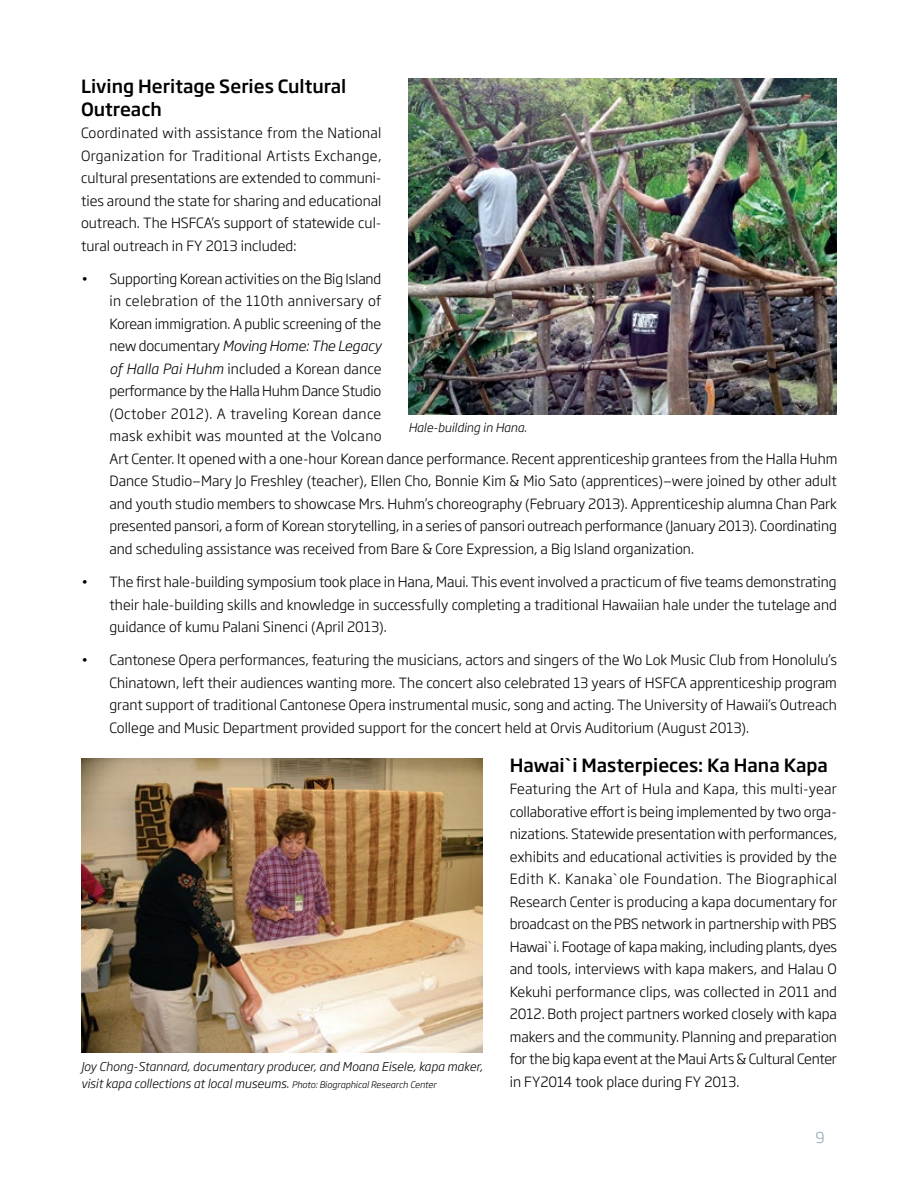
<style>
.page{position:relative;width:918px;height:1188px;background:#fff}
.page>*{position:absolute;margin:0;border:0;box-sizing:border-box;transform-origin:0 0}
.t1{font:500 18px/22.5px "Soho Gothic Std";color:#000}
.t2{font:300 15px "Soho Gothic Std";color:#8ba1af;scale:.96 1}
.t3{font:300 13.95px/22.5px "Soho Gothic Std";color:#000;text-align:justify}
.t4{font:italic 300 12px/16.5px "Soho Gothic Std";color:#000}
.s1{font-style:italic}
.s2{font-size:9px}
</style>
<div class="page">
<img style="left:408px;top:79px;width:429px;height:335px">
<img style="left:81px;top:758px;width:402px;height:295px">
<p class="t1" style="left:81px;top:75px;width:267px">Living Heritage Series Cultural<br>Outreach</p>
<p class="t3" style="left:81px;top:122px;width:302px">Coordinated with assistance from the National Organization for Traditional Artists Exchange, cultural presentations are extended to communi&shy;ties around the state for sharing and educational outreach. The HSFCA’s support of statewide cul&shy;tural outreach in FY 2013 included:</p>
<p class="t3" style="left:109px;top:268px;width:729px;text-align:left;text-indent:-28px">• Supporting Korean activities on the Big Island<br>in celebration of the 110th anniversary of<br>Korean immigration. A public screening of the<br>new documentary <span class="s1">Moving Home: The Legacy<br>of Halla Pai Huhm</span> included a Korean dance<br>performance by the Halla Huhm Dance Studio<br>(October 2012). A traveling Korean dance<br>mask exhibit was mounted at the Volcano<br>Art Center. It opened with a one-hour Korean dance performance. Recent apprenticeship grantees from the Halla Huhm Dance Studio—Mary Jo Freshley (teacher), Ellen Cho, Bonnie Kim &amp; Mio Sato (apprentices)—were joined by other adult and youth studio members to showcase Mrs. Huhm’s choreography (February 2013). Apprenticeship alumna Chan Park presented pansori, a form of Korean storytelling, in a series of pansori outreach performance (January 2013). Coordinating and scheduling assistance was received from Bare &amp; Core Expression, a Big Island organization.</p>
<p class="t3" style="left:109px;top:571px;width:729px;text-indent:-28px">• The first hale-building symposium took place in Hana, Maui. This event involved a practicum of five teams demonstrating their hale-building skills and knowledge in successfully completing a traditional Hawaiian hale under the tutelage and guidance of kumu Palani Sinenci (April 2013).</p>
<p class="t3" style="left:109px;top:649px;width:729px;text-indent:-28px">• Cantonese Opera performances, featuring the musicians, actors and singers of the Wo Lok Music Club from Honolulu’s Chinatown, left their audiences wanting more. The concert also celebrated 13 years of HSFCA apprenticeship program grant support of traditional Cantonese Opera instrumental music, song and acting. The University of Hawaii’s Outreach College and Music Department provided support for the concert held at Orvis Auditorium (August 2013).</p>
<p class="t1" style="left:510px;top:754px;width:320px">Hawai`i Masterpieces: Ka Hana Kapa</p>
<p class="t3" style="left:510px;top:778px;width:329px">Featuring the Art of Hula and Kapa, this multi-year collaborative effort is being implemented by two orga&shy;nizations. Statewide presentation with performances, exhibits and educational activities is provided by the Edith K. Kanaka`ole Foundation. The Biographical Research Center is producing a kapa documentary for broadcast on the PBS network in partnership with PBS Hawai`i. Footage of kapa making, including plants, dyes and tools, interviews with kapa makers, and Halau O Kekuhi performance clips, was collected in 2011 and 2012. Both project partners worked closely with kapa makers and the community. Planning and preparation for the big kapa event at the Maui Arts &amp; Cultural Center in FY2014 took place during FY 2013.</p>
<p class="t4" style="left:408px;top:420px;width:120px">Hale-building in Hana.</p>
<p class="t4" style="left:81px;top:1059px;width:403px">Joy Chong-Stannard, documentary producer, and Moana Eisele, kapa maker, visit kapa collections at local museums. <span class="s2">Photo: Biographical Research Center</span></p>
<p class="t2" style="left:815px;top:1128px;width:11px">9</p>
</div>
